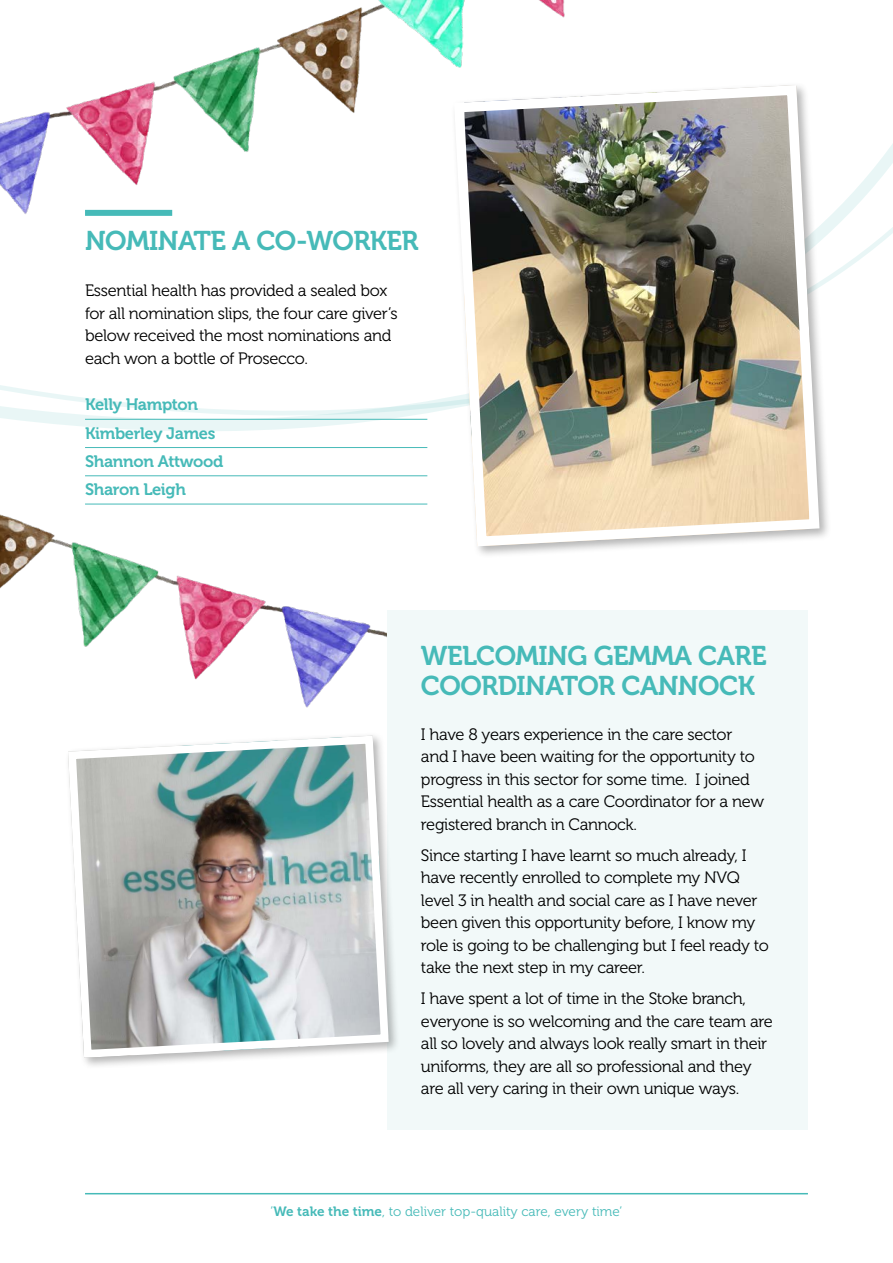
<style>
.page{position:relative;width:893px;height:1263px;background:#fff}
.page>*{position:absolute;margin:0;border:0;box-sizing:border-box;transform-origin:0 0}
.t1{font:27px/30px "Museo 700";letter-spacing:-.02em;color:#46bab8}
.t2{font:16.5px/22.5px "Museo 300";letter-spacing:-.02em;color:#000}
.t3{font:16.5px/28.2px "Museo 700";letter-spacing:-.02em;color:#46bab8}
.t4{font:13.5px "Museo 300";color:#46bab8}
.s1{font-family:"Museo 700"}
</style>
<div class="page">
<img style="left:0;top:447px;width:428px;height:261px">
<svg style="left:0;top:417px;width:428px;height:14px"></svg>
<svg style="left:0;top:0;width:893px;height:417px"></svg>
<hr style="left:85px;top:1193px;width:723px;height:1px;background:#46bab8">
<div style="left:387px;top:610px;width:421px;height:520px;background:#f2f9f9"></div>
<div style="left:65px;top:732px;width:335px;height:338px;background:#000;opacity:.3"></div>
<img style="left:68px;top:736px;width:321px;height:322px">
<div style="left:68px;top:736px;width:320px;height:321px;border:8px solid #fff;border-radius:16px"></div>
<div style="left:451px;top:82px;width:380px;height:476px;background:#000;opacity:.3"></div>
<img style="left:449px;top:80px;width:375px;height:471px">
<div style="left:85px;top:210px;width:87px;height:6px;background:#46bab8"></div>
<hr style="left:85px;top:419px;width:342px;height:1px;background:#46bab8">
<hr style="left:85px;top:447px;width:342px;height:1px;background:#46bab8">
<hr style="left:85px;top:475px;width:342px;height:1px;background:#46bab8">
<hr style="left:85px;top:504px;width:342px;height:1px;background:#46bab8">
<h1 class="t1" style="left:85px;top:226px;width:335px">NOMINATE A CO-WORKER</h1>
<p class="t2" style="left:85px;top:280px;width:314px">Essential health has provided a sealed box for all nomination slips, the four care giver’s below received the most nominations and each won a bottle of Prosecco.</p>
<p class="t3" style="left:85px;top:391px;width:140px">Kelly Hampton<br>Kimberley James<br>Shannon Attwood<br>Sharon Leigh</p>
<h1 class="t1" style="left:421px;top:640px;width:347px">WELCOMING GEMMA CARE<br>COORDINATOR CANNOCK</h1>
<p class="t2" style="left:421px;top:723px;width:345px">I have 8 years experience in the care sector and I have been waiting for the opportunity to progress in this sector for some time. I joined Essential health as a care Coordinator for a new registered branch in Cannock.</p>
<p class="t2" style="left:421px;top:844px;width:349px">Since starting I have learnt so much already, I have recently enrolled to complete my NVQ level 3 in health and social care as I have never been given this opportunity before, I know my role is going to be challenging but I feel ready to take the next step in my career.</p>
<p class="t2" style="left:421px;top:987px;width:353px">I have spent a lot of time in the Stoke branch, everyone is so welcoming and the care team are all so lovely and always look really smart in their uniforms, they are all so professional and they are all very caring in their own unique ways.</p>
<p class="t4" style="left:271px;top:1204px;width:353px">’<span class="s1">We take the time</span>, to deliver top-quality care, every time’</p>
</div>
